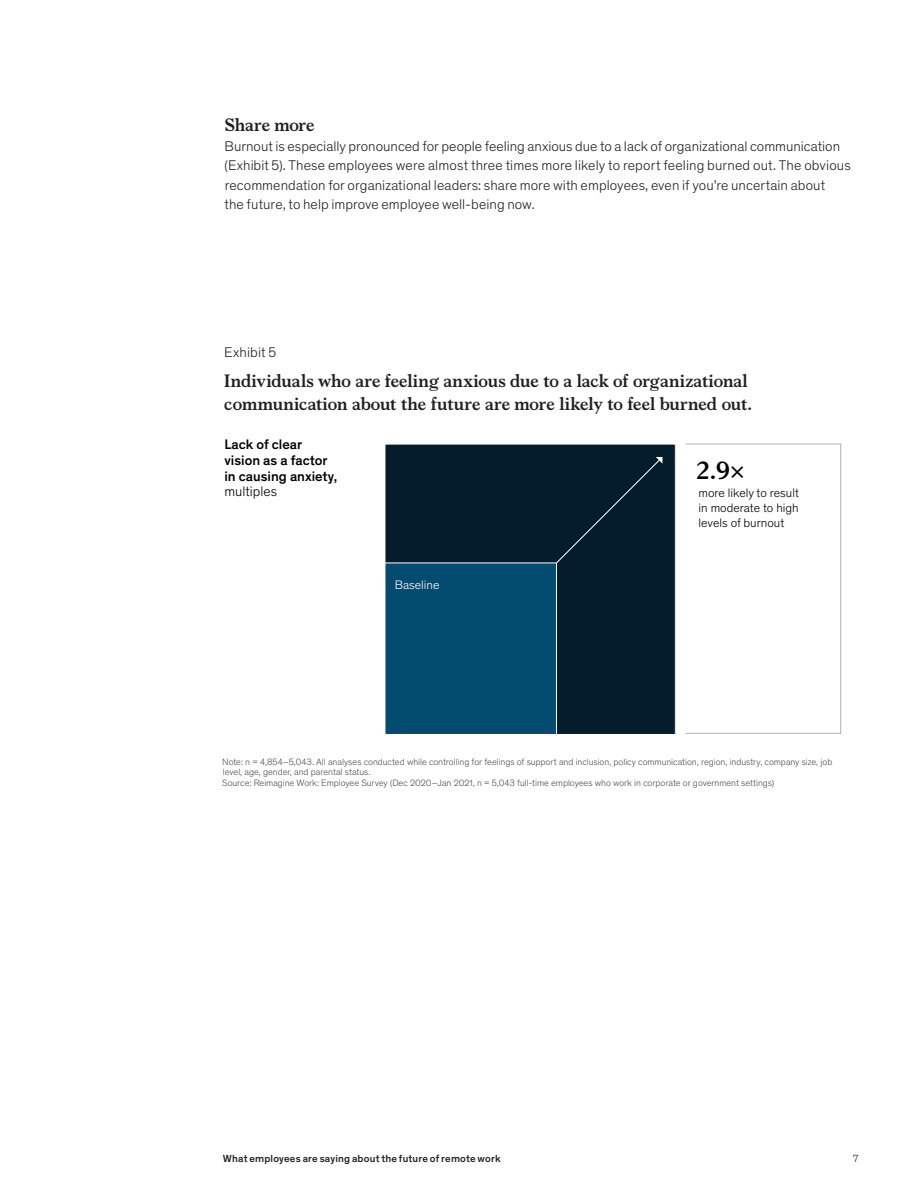
<style>
.page{position:relative;width:918px;height:1188px;background:#fff}
.page>*{position:absolute;margin:0;border:0;box-sizing:border-box;transform-origin:0 0}
.t1{font:700 24.9px "Bower";color:#000}
.t2{font:500 18px/20.2px "Mc Kinsey Sans";color:#000}
.Cover_sub_title_-_Wh{font:700 18px/22.5px "Bower";color:#231f20}
.Body_heading___Level{font:700 18px "Bower";letter-spacing:-.005em;color:#231f20}
.Body_text{font:300 14.25px/19.5px "Mc Kinsey Sans";letter-spacing:.005em;color:#231f20}
.Exhibit_number{font:300 14.25px "Mc Kinsey Sans";letter-spacing:.01em;color:#231f20}
.t3{font:500 14.1px/15.6px "Mc Kinsey Sans";color:#000}
.t4{font:300 12.45px/15px "Mc Kinsey Sans";color:#000;text-align:justify}
.t5{font:300 12.45px "Mc Kinsey Sans";color:#fff}
.t6{font:500 10.5px "Mc Kinsey Sans";letter-spacing:.015em;color:#231f20}
.t7{font:300 10.5px "Mc Kinsey Sans";color:#231f20}
.t8{font:10.2px "Theinhardt Pan";color:#231f20}
.t9{font:300 9.3px/10.5px "Theinhardt Pan";letter-spacing:-.005em;color:#4d4e4e}
.s1{font-weight:300}
</style>
<div class="page">
<div style="left:685px;top:444px;width:156px;height:290px;border:1px solid #b2b2b2"></div>
<div style="left:385px;top:444px;width:290px;height:290px;background:#051c2c"></div>
<div style="left:385px;top:563px;width:172px;height:171px;background:#034b6f"></div>
<div style="left:385px;top:563px;width:172px;height:172px;border:1px solid #fff"></div>
<svg style="left:556px;top:457px;width:106px;height:106px"></svg>
<h3 class="Body_heading___Level" style="left:225px;top:112px;width:91px">Share more</h3>
<p class="Body_text" style="left:225px;top:135px;width:628px">Burnout is especially pronounced for people feeling anxious due to a lack of organizational communication (Exhibit 5). These employees were almost three times more likely to report feeling burned out. The obvious recommendation for organizational leaders: share more with employees, even if you’re uncertain about<br>the future, to help improve employee well-being now.</p>
<p class="Exhibit_number" style="left:224px;top:342px;width:54px">Exhibit 5</p>
<p class="t8" style="left:223px;top:347px;width:82px">&lt;ReimagineWork&gt;</p>
<h1 class="Cover_sub_title_-_Wh" style="left:224px;top:369px;width:529px">Individuals who are feeling anxious due to a lack of organizational communication about the future are more likely to feel burned out.</h1>
<p class="t2" style="left:223px;top:378px;width:525px">Individuals who are feeling anxious due to a lack of organizational communication about the future are more likely to feel burned out.</p>
<p class="t3" style="left:224px;top:436px;width:114px">Lack of clear vision as a factor in causing anxiety, <span class="s1">multiples</span></p>
<p class="t5" style="left:395px;top:576px;width:46px">Baseline</p>
<p class="t1" style="left:697px;top:452px;width:50px">2.9×</p>
<p class="t4" style="left:699px;top:485px;width:102px">more likely to result in moderate to high levels of burnout</p>
<p class="t9" style="left:222px;top:756px;width:612px">Note: n = 4,854–5,043. All analyses conducted while controlling for feelings of support and inclusion, policy communication, region, industry, company size, job level, age, gender, and parental status.<br>Source: Reimagine Work: Employee Survey (Dec 2020–Jan 2021, n = 5,043 full-time employees who work in corporate or government settings)</p>
<p class="t6" style="left:223px;top:1151px;width:279px">What employees are saying about the future of remote work</p>
<p class="t7" style="left:853px;top:1151px;width:7px">7</p>
</div>
